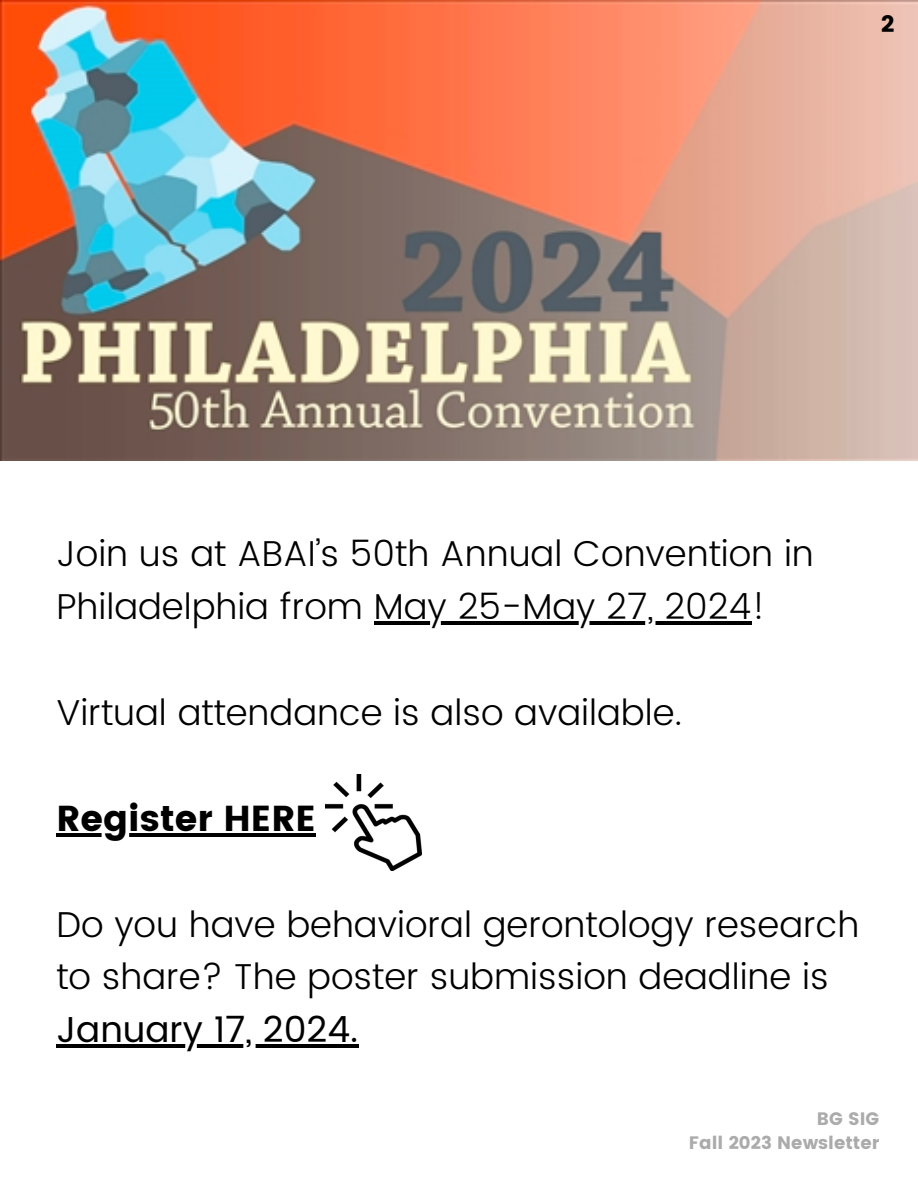
<style>
.page{position:relative;width:918px;height:1188px;background:#fff}
.page>*{position:absolute;margin:0;border:0;box-sizing:border-box;transform-origin:0 0}
.t1{font:300 36px/52.8px "Poppins";color:#000}
.t2{font:36px "Poppins";color:#000}
.t3{font:23.25px "Poppins";color:#000}
.t4{font:18px "Poppins";color:#ababab}
.s1{font-weight:400}
</style>
<div class="page">
<img style="left:0;top:0;width:918px;height:460px">
<img style="left:326px;top:774px;width:95px;height:96px">
<hr style="left:374px;top:622px;width:377px;height:3px;background:#000">
<hr style="left:56px;top:833px;width:260px;height:3px;background:#000">
<hr style="left:56px;top:1045px;width:302px;height:3px;background:#000">
<p class="t3" style="left:881px;top:10px;width:15px">2</p>
<p class="t1" style="left:56px;top:528px;width:759px">Join us at ABAI’s 50th Annual Convention in<br>Philadelphia from May 25-May 27, 2024!</p>
<p class="t1" style="left:56px;top:686px;width:627px">Virtual attendance is also available.</p>
<p class="t2" style="left:56px;top:797px;width:261px">Register HERE</p>
<p class="t1" style="left:56px;top:898px;width:805px">Do you have behavioral gerontology research to share? The poster submission deadline is<br><span class="s1">January 17, 2024.</span></p>
<p class="t4" style="left:817px;top:1108px;width:64px">BG SIG</p>
<p class="t4" style="left:689px;top:1133px;width:192px">Fall 2023 Newsletter</p>
</div>
